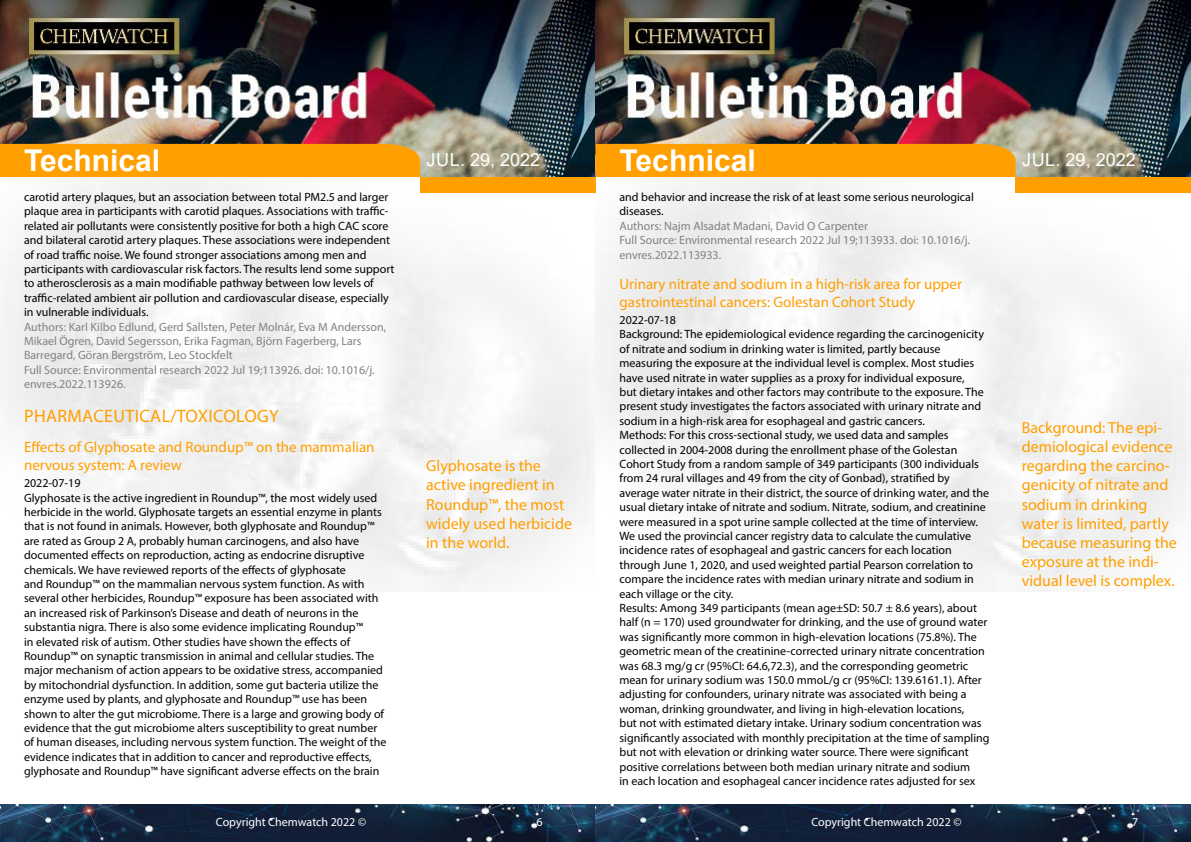
<style>
.page{position:relative;width:1191px;height:842px;background:#fff}
.page>*{position:absolute;margin:0;border:0;box-sizing:border-box;transform-origin:0 0}
.t1{font:700 30px "Arial";color:#fff}
.t2{font:18px "Myriad Pro";letter-spacing:.02em;color:#ff9f00}
.t3{font:18px "Arial";color:#fff}
.t4{font:16px/19.2px "Myriad Pro";color:#ff9f00}
.t5{font:15px/18px "Myriad Pro";color:#ff9f00}
.t6{font:12px/14.4px "Myriad Pro";color:#000}
.t7{font:12px/14.4px "Myriad Pro";color:#808285}
.t8{font:12px "Myriad Pro";color:#fff}
</style>
<div class="page">
<img style="left:0;top:0;width:1191px;height:592px">
<div style="left:420px;top:177px;width:175px;height:15px;background:#ff9f00"></div>
<div style="left:1015px;top:177px;width:176px;height:15px;background:#ff9f00"></div>
<div style="left:0;top:144px;width:420px;height:33px;background:#ff9f00"></div>
<div style="left:595px;top:144px;width:420px;height:33px;background:#ff9f00"></div>
<img style="left:0;top:804px;width:1191px;height:38px">
<h1 class="t1" style="left:24px;top:139px;width:138px">Technical</h1>
<h1 class="t1" style="left:619px;top:139px;width:138px">Technical</h1>
<p class="t6" style="left:24px;top:190px;width:372px">carotid artery plaques, but an association between total PM2.5 and larger plaque area in participants with carotid plaques. Associations with traffic&shy;related air pollutants were consistently positive for both a high CAC score and bilateral carotid artery plaques. These associations were independent of road traffic noise. We found stronger associations among men and participants with cardiovascular risk factors. The results lend some support to atherosclerosis as a main modifiable pathway between low levels of traffic-related ambient air pollution and cardiovascular disease, especially in vulnerable individuals.</p>
<p class="t7" style="left:24px;top:319px;width:364px">Authors: Karl Kilbo Edlund, Gerd Sallsten, Peter Molnár, Eva M Andersson, Mikael Ögren, David Segersson, Erika Fagman, Björn Fagerberg, Lars Barregard, Göran Bergström, Leo Stockfelt<br>Full Source: Environmental research 2022 Jul 19;113926. doi: 10.1016/j. envres.2022.113926.</p>
<h2 class="t2" style="left:24px;top:405px;width:256px">PHARMACEUTICAL/TOXICOLOGY</h2>
<p class="t5" style="left:24px;top:438px;width:352px">Effects of Glyphosate and Roundup™ on the mammalian nervous system: A review</p>
<p class="t6" style="left:24px;top:476px;width:364px">2022-07-19<br>Glyphosate is the active ingredient in Roundup™, the most widely used herbicide in the world. Glyphosate targets an essential enzyme in plants that is not found in animals. However, both glyphosate and Roundup™ are rated as Group 2 A, probably human carcinogens, and also have documented effects on reproduction, acting as endocrine disruptive chemicals. We have reviewed reports of the effects of glyphosate<br>and Roundup™ on the mammalian nervous system function. As with several other herbicides, Roundup™ exposure has been associated with an increased risk of Parkinson’s Disease and death of neurons in the substantia nigra. There is also some evidence implicating Roundup™<br>in elevated risk of autism. Other studies have shown the effects of Roundup™ on synaptic transmission in animal and cellular studies. The major mechanism of action appears to be oxidative stress, accompanied by mitochondrial dysfunction. In addition, some gut bacteria utilize the enzyme used by plants, and glyphosate and Roundup™ use has been shown to alter the gut microbiome. There is a large and growing body of evidence that the gut microbiome alters susceptibility to great number of human diseases, including nervous system function. The weight of the evidence indicates that in addition to cancer and reproductive effects, glyphosate and Roundup™ have significant adverse effects on the brain</p>
<h2 class="t3" style="left:426px;top:148px;width:115px">Jul. 29, 2022</h2>
<h2 class="t3" style="left:1022px;top:148px;width:115px">Jul. 29, 2022</h2>
<p class="t6" style="left:619px;top:190px;width:356px">and behavior and increase the risk of at least some serious neurological diseases.</p>
<p class="t7" style="left:619px;top:218px;width:352px">Authors: Najm Alsadat Madani, David O Carpenter<br>Full Source: Environmental research 2022 Jul 19;113933. doi: 10.1016/j. envres.2022.113933.</p>
<p class="t5" style="left:619px;top:274px;width:344px">Urinary nitrate and sodium in a high-risk area for upper gastrointestinal cancers: Golestan Cohort Study</p>
<p class="t6" style="left:619px;top:313px;width:371px">2022-07-18<br>Background: The epidemiological evidence regarding the carcinogenicity of nitrate and sodium in drinking water is limited, partly because measuring the exposure at the individual level is complex. Most studies have used nitrate in water supplies as a proxy for individual exposure,<br>but dietary intakes and other factors may contribute to the exposure. The present study investigates the factors associated with urinary nitrate and sodium in a high-risk area for esophageal and gastric cancers.<br>Methods: For this cross-sectional study, we used data and samples collected in 2004-2008 during the enrollment phase of the Golestan Cohort Study from a random sample of 349 participants (300 individuals from 24 rural villages and 49 from the city of Gonbad), stratified by average water nitrate in their district, the source of drinking water, and the usual dietary intake of nitrate and sodium. Nitrate, sodium, and creatinine were measured in a spot urine sample collected at the time of interview.<br>We used the provincial cancer registry data to calculate the cumulative incidence rates of esophageal and gastric cancers for each location through June 1, 2020, and used weighted partial Pearson correlation to compare the incidence rates with median urinary nitrate and sodium in each village or the city.<br>Results: Among 349 participants (mean age±SD: 50.7 ± 8.6 years), about half (n = 170) used groundwater for drinking, and the use of ground water was significantly more common in high-elevation locations (75.8%). The geometric mean of the creatinine-corrected urinary nitrate concentration was 68.3 mg/g cr (95%CI: 64.6,72.3), and the corresponding geometric mean for urinary sodium was 150.0 mmoL/g cr (95%CI: 139.6161.1). After adjusting for confounders, urinary nitrate was associated with being a woman, drinking groundwater, and living in high-elevation locations,<br>but not with estimated dietary intake. Urinary sodium concentration was significantly associated with monthly precipitation at the time of sampling but not with elevation or drinking water source. There were significant positive correlations between both median urinary nitrate and sodium<br>in each location and esophageal cancer incidence rates adjusted for sex</p>
<h3 class="t4" style="left:1021px;top:417px;width:157px">Background: The epi&shy;demiological evidence regarding the carcino&shy;genicity of nitrate and sodium in drinking water is limited, partly because measuring the exposure at the indi&shy;vidual level is complex.</h3>
<h3 class="t4" style="left:426px;top:456px;width:147px">Glyphosate is the active ingredient in<br>Roundup™, the most widely used herbicide in the world.</h3>
<p class="t8" style="left:216px;top:815px;width:152px">Copyright Chemwatch 2022 ©</p>
<p class="t8" style="left:536px;top:815px;width:8px">6</p>
<p class="t8" style="left:811px;top:815px;width:152px">Copyright Chemwatch 2022 ©</p>
<p class="t8" style="left:1132px;top:815px;width:8px">7</p>
</div>
